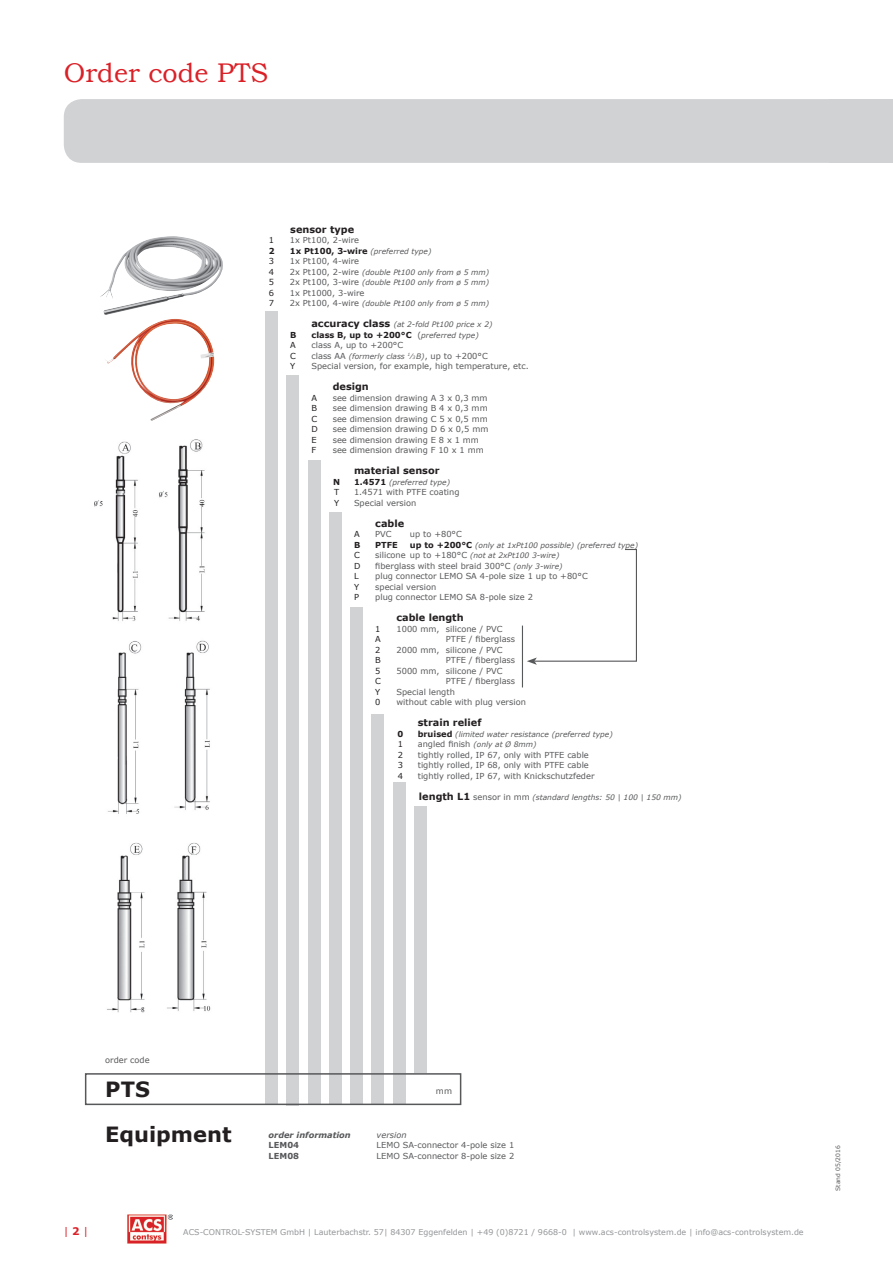
<style>
.page{position:relative;width:893px;height:1263px;background:#fff}
.page>*{position:absolute;margin:0;border:0;box-sizing:border-box;transform-origin:0 0}
.t1{font:27px "Bookman Old Style";color:#da2128}
.t2{font:700 21px "Verdana";color:#231f20}
.t3{font:10.5px "Verdana";color:#da2128}
.t4{font:700 9.75px "Verdana";color:#231f20}
.t5{font:8.25px "Verdana";color:#57585a}
.t6{font:700 8.25px "Verdana";color:#231f20}
.t7{font:8.25px "Verdana";color:#231f20}
.t8{font:italic 700 8.25px "Verdana";color:#57585a}
.t9{font:700 8.25px "Verdana";color:#57585a}
.t10{font:italic 8.25px "Verdana";color:#57585a}
.t11{font:7.95px "Verdana";color:#939598}
.t12{font:italic 7.5px "Verdana";color:#57585a}
.t13{font:6px "Verdana";color:#57585a}
.s1{font-weight:700;font-style:normal;font-size:8.25px;color:#231f20}
.s2{font-style:normal;font-size:8.25px}
.s3{font-weight:700;font-style:normal;font-size:9.75px;color:#231f20}
.s4{font-weight:400;color:#57585a}
.s5{font-weight:400;font-style:italic;font-size:7.5px;color:#57585a}
.s6{font-style:italic;font-size:7.5px}
.s7{font-style:italic;font-size:4.5px}
.s8{font-weight:700}
</style>
<div class="page">
<div style="left:64px;top:99px;width:829px;height:64px;background:#d1d2d4;border-radius:18px"></div>
<div style="left:829px;top:99px;width:64px;height:64px;background:#d1d2d4"></div>
<img style="left:127px;top:1214px;width:45px;height:30px">
<img style="left:94px;top:439px;width:117px;height:574px">
<div style="left:265px;top:311px;width:13px;height:794px;background:#d1d2d4"></div>
<div style="left:287px;top:375px;width:12px;height:730px;background:#d1d2d4"></div>
<div style="left:308px;top:460px;width:13px;height:645px;background:#d1d2d4"></div>
<div style="left:329px;top:513px;width:13px;height:592px;background:#d1d2d4"></div>
<div style="left:350px;top:607px;width:13px;height:498px;background:#d1d2d4"></div>
<div style="left:372px;top:715px;width:12px;height:390px;background:#d1d2d4"></div>
<div style="left:393px;top:783px;width:13px;height:322px;background:#d1d2d4"></div>
<div style="left:414px;top:806px;width:13px;height:267px;background:#d1d2d4"></div>
<svg style="left:527px;top:548px;width:110px;height:117px"></svg>
<hr style="left:522px;top:626px;width:1px;height:61px;background:#57585a">
<div style="left:85px;top:1073px;width:376px;height:32px;border:2px solid #57585a"></div>
<img style="left:100px;top:236px;width:123px;height:79px">
<img style="left:106px;top:319px;width:108px;height:102px">
<h1 class="t1" style="left:64px;top:55px;width:206px">Order code PTS</h1>
<p class="t4" style="left:290px;top:222px;width:65px">sensor type</p>
<p class="t7" style="left:269px;top:234px;width:7px">1</p>
<p class="t5" style="left:290px;top:234px;width:71px">1x Pt100, 2-wire</p>
<p class="t6" style="left:269px;top:245px;width:7px">2</p>
<p class="t12" style="left:290px;top:246px;width:143px"><span class="s1">1x Pt100, 3-wire</span> (preferred type)</p>
<p class="t7" style="left:269px;top:255px;width:7px">3</p>
<p class="t5" style="left:290px;top:255px;width:71px">1x Pt100, 4-wire</p>
<p class="t7" style="left:269px;top:266px;width:7px">4</p>
<p class="t12" style="left:290px;top:267px;width:201px"><span class="s2">2x Pt100, 2-wire</span> (double Pt100 only from ø 5 mm)</p>
<p class="t7" style="left:269px;top:276px;width:7px">5</p>
<p class="t12" style="left:290px;top:277px;width:201px"><span class="s2">2x Pt100, 3-wire</span> (double Pt100 only from ø 5 mm)</p>
<p class="t7" style="left:269px;top:287px;width:7px">6</p>
<p class="t5" style="left:290px;top:287px;width:76px">1x Pt1000, 3-wire</p>
<p class="t7" style="left:269px;top:297px;width:7px">7</p>
<p class="t12" style="left:290px;top:298px;width:201px"><span class="s2">2x Pt100, 4-wire</span> (double Pt100 only from ø 5 mm)</p>
<p class="t12" style="left:311px;top:319px;width:183px"><span class="s3">accuracy class</span> (at 2-fold Pt100 price x 2)</p>
<p class="t6" style="left:290px;top:329px;width:8px">B</p>
<p class="t6" style="left:311px;top:329px;width:169px">class B, up to +200°C <span class="s4">(</span><span class="s5">preferred type)</span></p>
<p class="t7" style="left:290px;top:339px;width:7px">A</p>
<p class="t5" style="left:311px;top:339px;width:93px">class A, up to +200°C</p>
<p class="t7" style="left:290px;top:350px;width:7px">C</p>
<p class="t5" style="left:311px;top:350px;width:178px">class AA <span class="s6">(formerly class</span> <sup>1</sup><span class="s6">⁄</span><span class="s7">3</span> <span class="s6">B)</span>, up to +200°C</p>
<p class="t7" style="left:290px;top:360px;width:7px">Y</p>
<p class="t5" style="left:311px;top:360px;width:219px">Special version, for example, high temperature, etc.</p>
<p class="t4" style="left:333px;top:380px;width:38px">design</p>
<p class="t7" style="left:311px;top:392px;width:7px">A</p>
<p class="t5" style="left:333px;top:392px;width:156px">see dimension drawing A 3 x 0,3 mm</p>
<p class="t7" style="left:311px;top:402px;width:7px">B</p>
<p class="t5" style="left:333px;top:402px;width:156px">see dimension drawing B 4 x 0,3 mm</p>
<p class="t7" style="left:311px;top:413px;width:7px">C</p>
<p class="t5" style="left:333px;top:413px;width:157px">see dimension drawing C 5 x 0,5 mm</p>
<p class="t7" style="left:311px;top:423px;width:8px">D</p>
<p class="t5" style="left:333px;top:423px;width:157px">see dimension drawing D 6 x 0,5 mm</p>
<p class="t7" style="left:311px;top:434px;width:7px">E</p>
<p class="t5" style="left:333px;top:434px;width:148px">see dimension drawing E 8 x 1 mm</p>
<p class="t7" style="left:311px;top:444px;width:6px">F</p>
<p class="t5" style="left:333px;top:444px;width:153px">see dimension drawing F 10 x 1 mm</p>
<p class="t4" style="left:354px;top:464px;width:87px">material sensor</p>
<p class="t6" style="left:333px;top:476px;width:8px">N</p>
<p class="t12" style="left:354px;top:477px;width:98px"><span class="s1">1.4571</span> (preferred type)</p>
<p class="t7" style="left:334px;top:486px;width:7px">T</p>
<p class="t5" style="left:354px;top:486px;width:107px">1.4571 with PTFE coating</p>
<p class="t7" style="left:334px;top:497px;width:7px">Y</p>
<p class="t5" style="left:354px;top:497px;width:64px">Special version</p>
<p class="t4" style="left:375px;top:516px;width:30px">cable</p>
<p class="t7" style="left:354px;top:528px;width:7px">A</p>
<p class="t5" style="left:375px;top:528px;width:18px">PVC</p>
<p class="t5" style="left:410px;top:528px;width:53px">up to +80°C</p>
<p class="t6" style="left:354px;top:539px;width:8px">B</p>
<p class="t6" style="left:375px;top:539px;width:24px">PTFE</p>
<p class="t12" style="left:410px;top:540px;width:230px"><span class="s1">up to +200°C</span> (only at 1xPt100 possible) (preferred type)</p>
<p class="t7" style="left:354px;top:549px;width:7px">C</p>
<p class="t12" style="left:375px;top:550px;width:186px"><span class="s2">silicone up to +180°C</span> (not at 2xPt100 3-wire)</p>
<p class="t7" style="left:354px;top:560px;width:8px">D</p>
<p class="t5" style="left:375px;top:560px;width:189px">fiberglass with steel braid 300°C <span class="s6">(only 3-wire)</span></p>
<p class="t7" style="left:354px;top:570px;width:6px">L</p>
<p class="t5" style="left:375px;top:570px;width:214px">plug connector LEMO SA 4-pole size 1 up to +80°C</p>
<p class="t7" style="left:354px;top:581px;width:7px">Y</p>
<p class="t5" style="left:375px;top:581px;width:63px">special version</p>
<p class="t7" style="left:354px;top:591px;width:6px">P</p>
<p class="t5" style="left:375px;top:591px;width:159px">plug connector LEMO SA 8-pole size 2</p>
<p class="t4" style="left:396px;top:611px;width:69px">cable length</p>
<p class="t7" style="left:375px;top:623px;width:7px">1</p>
<p class="t5" style="left:396px;top:623px;width:107px">1000 mm, silicone / PVC</p>
<p class="t7" style="left:375px;top:633px;width:7px">A</p>
<p class="t5" style="left:446px;top:633px;width:71px">PTFE / fiberglass</p>
<p class="t7" style="left:375px;top:644px;width:7px">2</p>
<p class="t5" style="left:396px;top:644px;width:107px">2000 mm, silicone / PVC</p>
<p class="t7" style="left:375px;top:654px;width:7px">B</p>
<p class="t5" style="left:446px;top:654px;width:71px">PTFE / fiberglass</p>
<p class="t7" style="left:375px;top:665px;width:7px">5</p>
<p class="t5" style="left:396px;top:665px;width:107px">5000 mm, silicone / PVC</p>
<p class="t7" style="left:375px;top:675px;width:7px">C</p>
<p class="t5" style="left:446px;top:675px;width:71px">PTFE / fiberglass</p>
<p class="t7" style="left:375px;top:686px;width:7px">Y</p>
<p class="t5" style="left:396px;top:686px;width:60px">Special length</p>
<p class="t7" style="left:375px;top:696px;width:7px">0</p>
<p class="t5" style="left:396px;top:696px;width:131px">without cable with plug version</p>
<p class="t4" style="left:418px;top:716px;width:65px">strain relief</p>
<p class="t6" style="left:397px;top:728px;width:7px">0</p>
<p class="t12" style="left:418px;top:729px;width:196px"><span class="s1">bruised</span> (limited water resistance (preferred type)</p>
<p class="t7" style="left:398px;top:738px;width:7px">1</p>
<p class="t5" style="left:418px;top:738px;width:120px">angled finish <span class="s6">(only at Ø 8mm)</span></p>
<p class="t7" style="left:398px;top:749px;width:7px">2</p>
<p class="t5" style="left:418px;top:749px;width:173px">tightly rolled, IP 67, only with PTFE cable</p>
<p class="t7" style="left:398px;top:759px;width:7px">3</p>
<p class="t5" style="left:418px;top:759px;width:173px">tightly rolled, IP 68, only with PTFE cable</p>
<p class="t7" style="left:398px;top:770px;width:7px">4</p>
<p class="t5" style="left:418px;top:770px;width:178px">tightly rolled, IP 67, with Knickschutzfeder</p>
<p class="t12" style="left:419px;top:792px;width:264px"><span class="s3">length L1</span> <span class="s2">sensor in mm</span> (standard lengths: 50 | 100 | 150 mm)</p>
<p class="t5" style="left:105px;top:1054px;width:46px">order code</p>
<h2 class="t2" style="left:105px;top:1075px;width:46px">PTS</h2>
<p class="t5" style="left:436px;top:1085px;width:18px">mm</p>
<h2 class="t2" style="left:105px;top:1120px;width:128px">Equipment</h2>
<p class="t8" style="left:269px;top:1129px;width:84px">order information</p>
<p class="t10" style="left:377px;top:1129px;width:32px">version</p>
<p class="t9" style="left:269px;top:1139px;width:32px">LEM04</p>
<p class="t5" style="left:377px;top:1140px;width:139px">LEMO SA-connector 4-pole size 1</p>
<p class="t9" style="left:269px;top:1150px;width:32px">LEM08</p>
<p class="t5" style="left:377px;top:1150px;width:139px">LEMO SA-connector 8-pole size 2</p>
<p class="t3" style="left:64px;top:1224px;width:26px">| <span class="s8">2</span> |</p>
<p class="t11" style="left:183px;top:1226px;width:622px">ACS-CONTROL-SYSTEM GmbH | Lauterbachstr. 57| 84307 Eggenfelden | +49 (0)8721 / 9668-0 | www.acs-controlsystem.de | info@acs-controlsystem.de</p>
<p class="t13" style="left:834px;top:1191px;width:47px;rotate:-90deg">Stand 05/2016</p>
</div>
